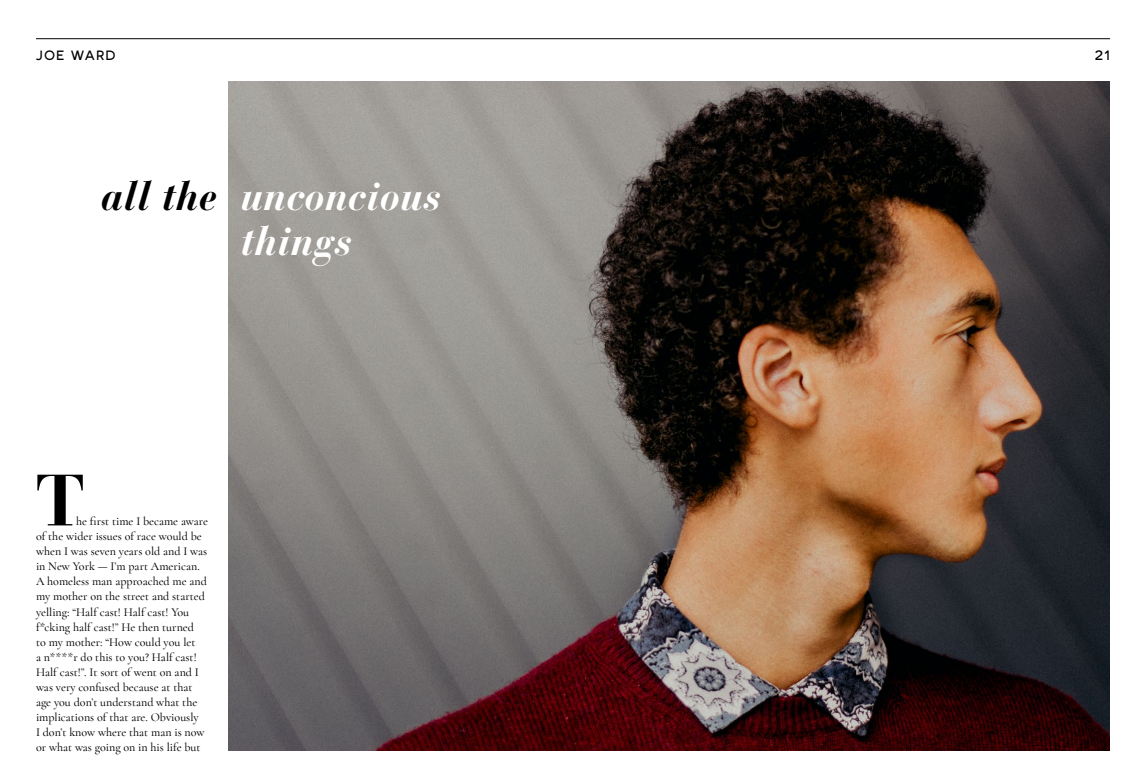
<style>
.page{position:relative;width:1146px;height:783px;background:#fff}
.page>*{position:absolute;margin:0;border:0;box-sizing:border-box;transform-origin:0 0}
.t1{font:700 72px "Bauer Bodoni Std";color:#000}
.t2{font:italic 700 41px/45px "Bauer Bodoni Std";color:#fff}
.t3{font:500 12px/15px "Cormorant Garamond";color:#000}
.t4{font:12px "Zefani Sans";letter-spacing:.095em;color:#000}
.s1{color:#000}
</style>
<div class="page">
<hr style="left:36px;top:38px;width:1073px;height:1px;background:#000">
<img style="left:228px;top:81px;width:881px;height:669px">
<p class="t4" style="left:35px;top:50px;width:82px">JOE WARD</p>
<h2 class="t2" style="left:241px;top:174px;width:202px;text-indent:-140px"><span class="s1">all the</span> unconcious things</h2>
<h1 class="t1" style="left:36px;top:457px;width:50px">T</h1>
<p class="t3" style="left:36px;top:514px;width:173px;text-indent:40px">he first time I became aware of the wider issues of race would be when I was seven years old and I was in New York — I’m part American.<br>A homeless man approached me and my mother on the street and started yelling: “Half cast! Half cast! You f*cking half cast!” He then turned<br>to my mother: “How could you let<br>a n****r do this to you? Half cast!<br>Half cast!”. It sort of went on and I was very confused because at that age you don’t understand what the implications of that are. Obviously<br>I don’t know where that man is now or what was going on in his life but</p>
<p class="t4" style="left:1094px;top:50px;width:16px">21</p>
</div>
